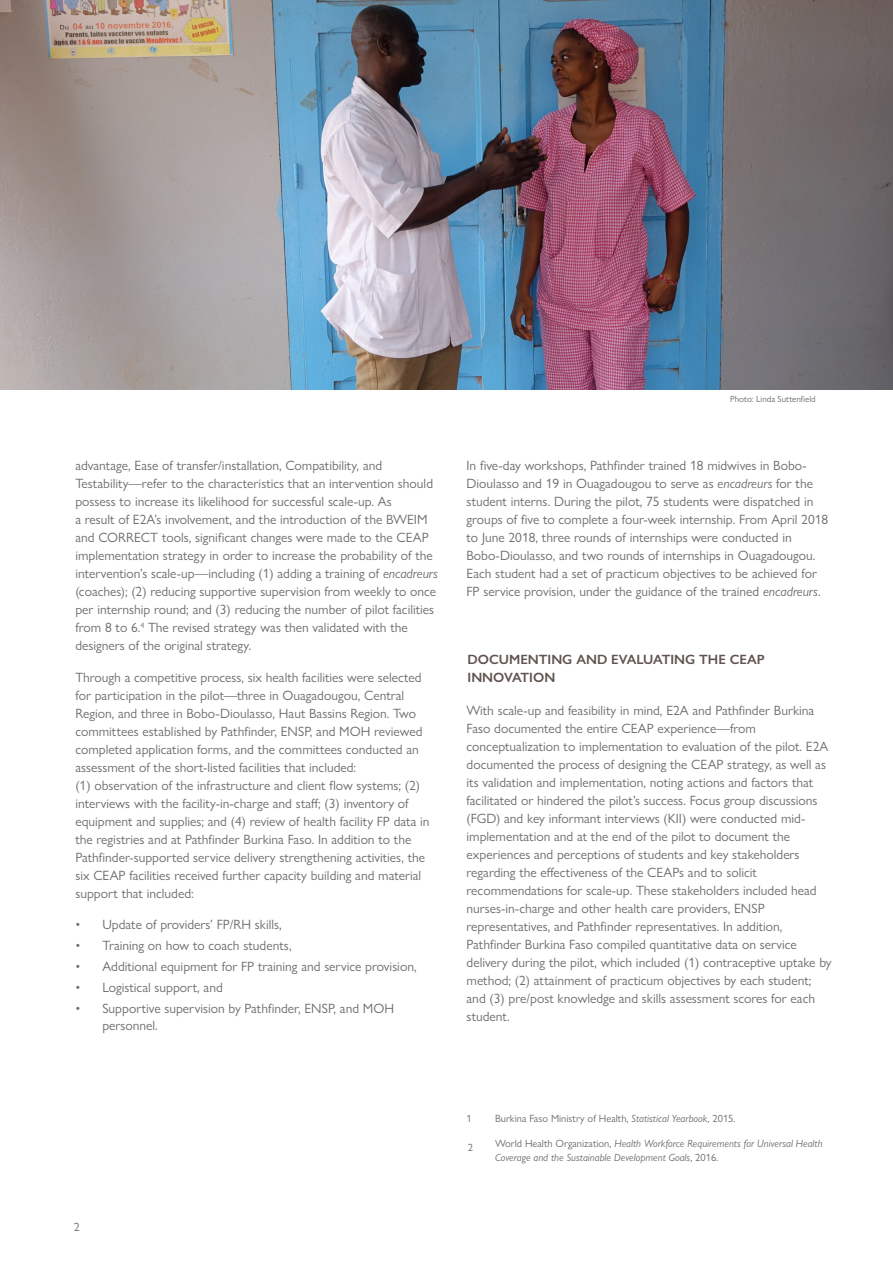
<style>
.page{position:relative;width:893px;height:1263px;background:#fff}
.page>*{position:absolute;margin:0;border:0;box-sizing:border-box;transform-origin:0 0}
.Body_9_12{font:13.5px/18px "Gill Sans Nova";color:#6c6d70}
.Body_9_12-2{font:600 13.5px/18px "Gill Sans Nova";color:#62544e}
.Sub_1{font:12px "Gill Sans Nova";color:#6c6d70}
.Body_9_12-3{font:italic 10.5px/13.5px "Gill Sans Nova";color:#6c6d70}
.Body_9_12-4{font:10.5px "Gill Sans Nova";color:#6c6d70}
.Body_9_12-5{font:9px "Gill Sans Nova";color:#6c6d70}
.s1{font-style:italic}
.s2{font-style:normal}
</style>
<div class="page">
<img style="left:0;top:0;width:893px;height:389px">
<p class="Body_9_12" style="left:75px;top:457px;width:364px">advantage, Ease of transfer/installation, Compatibility, and Testability—refer to the characteristics that an intervention should possess to increase its likelihood for successful scale-up. As<br>a result of E2A’s involvement, and the introduction of the BWEIM and CORRECT tools, significant changes were made to the CEAP implementation strategy in order to increase the probability of the intervention’s scale-up—including (1) adding a training of <span class="s1">encadreurs </span>(coaches); (2) reducing supportive supervision from weekly to once per internship round; and (3) reducing the number of pilot facilities from 8 to 6.<sup>4</sup> The revised strategy was then validated with the designers of the original strategy.</p>
<p class="Body_9_12" style="left:75px;top:668px;width:356px">Through a competitive process, six health facilities were selected for participation in the pilot—three in Ouagadougou, Central Region, and three in Bobo-Dioulasso, Haut Bassins Region. Two committees established by Pathfinder, ENSP, and MOH reviewed completed application forms, and the committees conducted an assessment of the short-listed facilities that included:<br>(1) observation of the infrastructure and client flow systems; (2) interviews with the facility-in-charge and staff; (3) inventory of equipment and supplies; and (4) review of health facility FP data in the registries and at Pathfinder Burkina Faso. In addition to the Pathfinder-supported service delivery strengthening activities, the six CEAP facilities received further capacity building and material support that included:</p>
<p class="Body_9_12" style="left:75px;top:916px;width:208px">• Update of providers’ FP/RH skills,</p>
<p class="Body_9_12" style="left:75px;top:937px;width:218px">• Training on how to coach students,</p>
<p class="Body_9_12" style="left:75px;top:958px;width:343px">• Additional equipment for FP training and service provision,</p>
<p class="Body_9_12" style="left:75px;top:979px;width:149px">• Logistical support, and</p>
<p class="Body_9_12" style="left:102px;top:1000px;width:293px;line-height:16.5px;text-indent:-27px">• Supportive supervision by Pathfinder, ENSP, and MOH personnel.</p>
<p class="Body_9_12-5" style="left:730px;top:394px;width:87px">Photo: Linda Suttenfield</p>
<p class="Body_9_12" style="left:467px;top:457px;width:363px">In five-day workshops, Pathfinder trained 18 midwives in Bobo-Dioulasso and 19 in Ouagadougou to serve as <span class="s1">encadreurs</span> for the student interns. During the pilot, 75 students were dispatched in groups of five to complete a four-week internship. From April 2018 to June 2018, three rounds of internships were conducted in Bobo-Dioulasso, and two rounds of internships in Ouagadougou.<br>Each student had a set of practicum objectives to be achieved for FP service provision, under the guidance of the trained <span class="s1">encadreurs</span>.</p>
<p class="Body_9_12-2" style="left:468px;top:650px;width:299px">DOCUMENTING AND EVALUATING THE CEAP<br>INNOVATION</p>
<p class="Body_9_12" style="left:467px;top:702px;width:367px">With scale-up and feasibility in mind, E2A and Pathfinder Burkina Faso documented the entire CEAP experience—from conceptualization to implementation to evaluation of the pilot. E2A documented the process of designing the CEAP strategy, as well as its validation and implementation, noting actions and factors that facilitated or hindered the pilot’s success. Focus group discussions (FGD) and key informant interviews (KII) were conducted mid&shy;implementation and at the end of the pilot to document the experiences and perceptions of students and key stakeholders regarding the effectiveness of the CEAPs and to solicit recommendations for scale-up. These stakeholders included head nurses-in-charge and other health care providers, ENSP representatives, and Pathfinder representatives. In addition, Pathfinder Burkina Faso compiled quantitative data on service delivery during the pilot, which included (1) contraceptive uptake by method; (2) attainment of practicum objectives by each student; and (3) pre/post knowledge and skills assessment scores for each student.</p>
<p class="Sub_1" style="left:74px;top:1219px;width:7px">2</p>
<p class="Body_9_12-4" style="left:467px;top:1112px;width:7px">1</p>
<p class="Body_9_12-4" style="left:468px;top:1140px;width:7px">2</p>
<p class="Body_9_12-4" style="left:495px;top:1112px;width:242px">Burkina Faso Ministry of Health, <span class="s1">Statistical Yearbook</span>, 2015.</p>
<p class="Body_9_12-3" style="left:495px;top:1137px;width:329px"><span class="s2">World Health Organization,</span> Health Workforce Requirements for Universal Health<br>Coverage and the Sustainable Development Goals<span class="s2">, 2016.</span></p>
</div>
